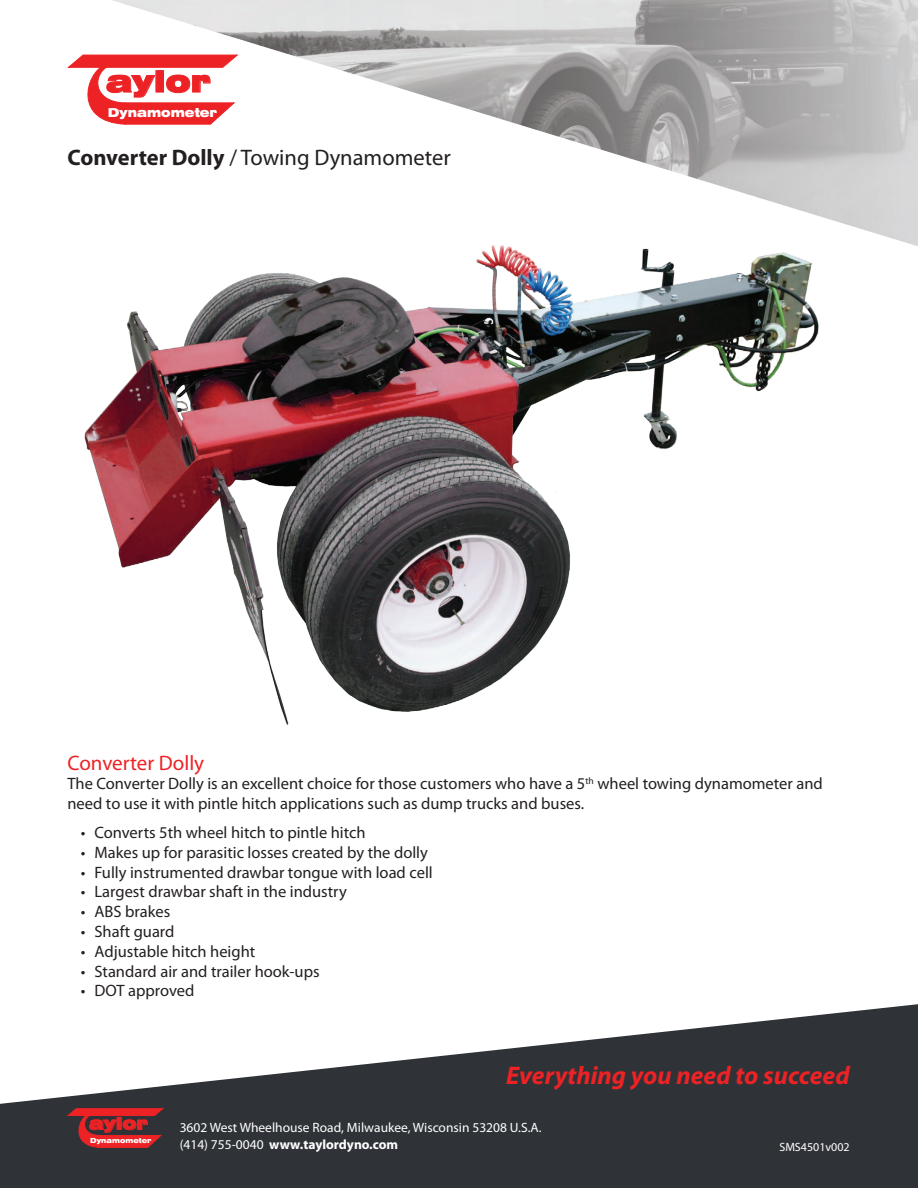
<style>
.page{position:relative;width:918px;height:1188px;background:#fff}
.page>*{position:absolute;margin:0;border:0;box-sizing:border-box;transform-origin:0 0}
.t1{font:900 expanded 29.4px "Swiss 721 BT";color:#ed2225}
.t2{font:italic 700 25.5px "Myriad Pro";color:#ed2225}
.t3{font:22.5px "Myriad Pro";color:#231f20}
.t4{font:21px "Myriad Pro";color:#ed2225}
.t5{font:16.5px/19.8px "Myriad Pro";color:#231f20}
.t6{font:900 expanded 16.5px "Swiss 721 BT";color:#ed2225}
.t7{font:13.5px/16.5px "Myriad Pro";color:#fff}
.t8{font:900 expanded 12.3px "Swiss 721 BT";color:#fff;scale:.91 1}
.t9{font:12px "Myriad Pro";color:#fff}
.t10{font:900 expanded 6.9px "Swiss 721 BT";color:#fff;scale:.91 1}
.s1{font-weight:700}
</style>
<div class="page">
<img style="left:67px;top:0;width:851px;height:246px">
<svg style="left:0;top:1004px;width:918px;height:184px;fill:#2f3338"></svg>
<svg style="left:68px;top:1108px;width:95px;height:40px;background:#92292d"></svg>
<img style="left:67px;top:200px;width:815px;height:525px">
<h1 class="t1" style="left:106px;top:64px;width:106px">aylor</h1>
<p class="t8" style="left:108px;top:105px;width:122px">Dynamometer</p>
<h3 class="t3" style="left:68px;top:143px;width:385px"><span class="s1">Converter Dolly</span> / Towing Dynamometer</h3>
<p class="t4" style="left:68px;top:750px;width:138px">Converter Dolly</p>
<p class="t5" style="left:68px;top:774px;width:757px">The Converter Dolly is an excellent choice for those customers who have a 5<sup>th</sup> wheel towing dynamometer and need to use it with pintle hitch applications such as dump trucks and buses.</p>
<p class="t5" style="left:81px;top:822px;width:286px">• Converts 5th wheel hitch to pintle hitch</p>
<p class="t5" style="left:81px;top:842px;width:348px">• Makes up for parasitic losses created by the dolly</p>
<p class="t5" style="left:81px;top:862px;width:353px">• Fully instrumented drawbar tongue with load cell</p>
<p class="t5" style="left:81px;top:882px;width:267px">• Largest drawbar shaft in the industry</p>
<p class="t5" style="left:81px;top:901px;width:91px">• ABS brakes</p>
<p class="t5" style="left:81px;top:921px;width:95px">• Shaft guard</p>
<p class="t5" style="left:81px;top:941px;width:176px">• Adjustable hitch height</p>
<p class="t5" style="left:81px;top:961px;width:240px">• Standard air and trailer hook-ups</p>
<p class="t5" style="left:81px;top:981px;width:115px">• DOT approved</p>
<p class="t6" style="left:89px;top:1114px;width:60px">aylor</p>
<p class="t10" style="left:90px;top:1136px;width:69px">Dynamometer</p>
<h2 class="t2" style="left:506px;top:1059px;width:345px">Everything you need to succeed</h2>
<p class="t7" style="left:180px;top:1119px;width:363px">3602 West Wheelhouse Road, Milwaukee, Wisconsin 53208 U.S.A. (414) 755-0040 <span class="s1">www.taylordyno.com</span></p>
<p class="t9" style="left:779px;top:1140px;width:72px">SMS4501v002</p>
</div>
